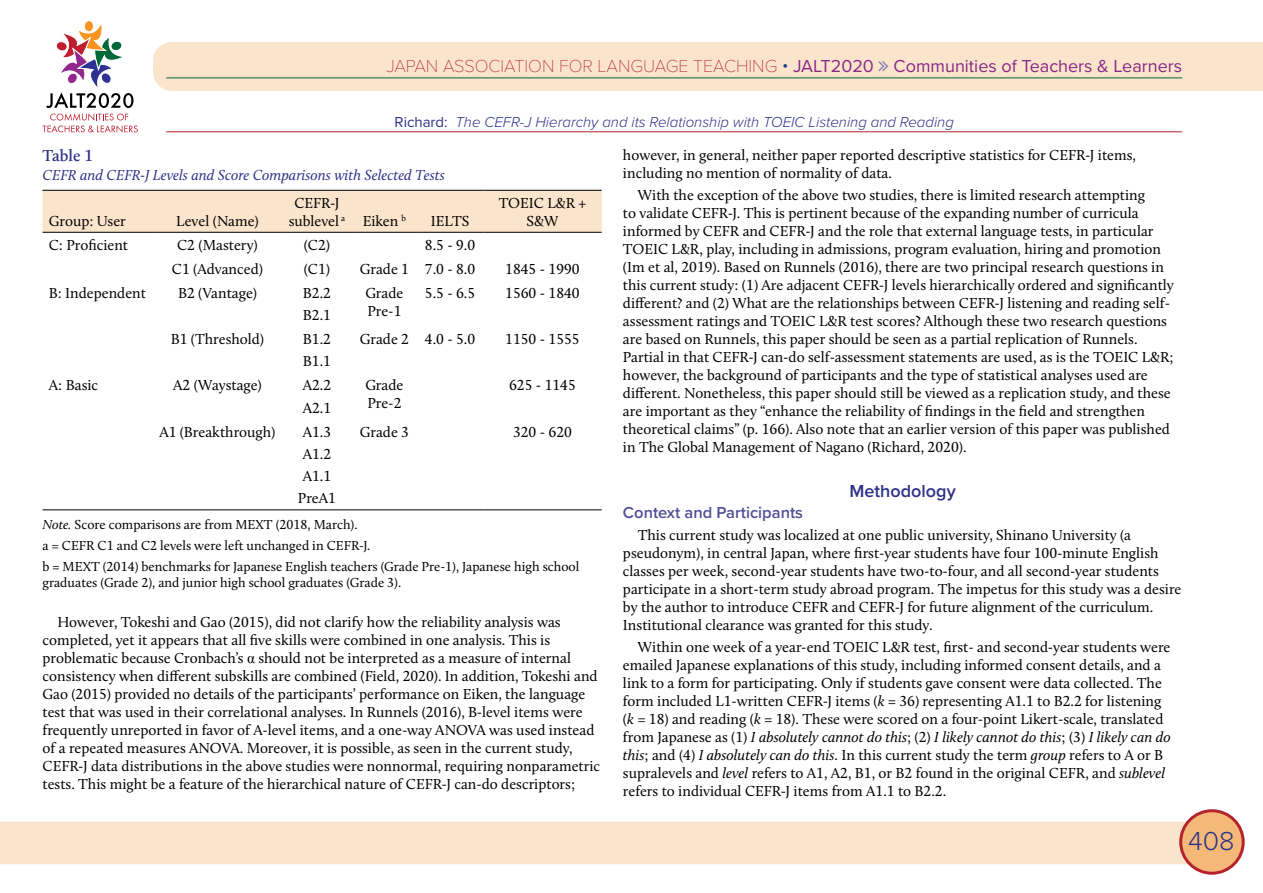
<style>
.page{position:relative;width:1263px;height:893px;background:#fff}
.page>*{position:absolute;margin:0;border:0;box-sizing:border-box;transform-origin:0 0}
.t1{font:300 27px "Proxima Nova";color:#2d3287}
.t2{font:18px "Proxima Nova";color:#892986}
.t3{font:600 18px "Proxima Nova";color:#2d3287}
.t4{font:600 16.5px "Proxima Nova";color:#515097}
.t5{font:600 16.5px "Calluna";letter-spacing:-.005em;color:#2d3287}
.t6{font:15px/18px "Calluna";color:#000}
.t7{font:italic 300 15px "Proxima Nova";color:#2d3287}
.t8{font:italic 15px "Calluna";color:#2d3287}
.t9{font:13.5px/20.7px "Calluna";color:#000}
.s1{font-family:"Proxima Nova T";font-weight:100;color:#b5232d}
.s2{font-weight:300;color:#24408f}
.s3{font-weight:400;font-style:normal}
.s4{font-style:italic}
.s5{font-family:"Times New Roman"}
</style>
<div class="page">
<div style="left:0;top:822px;width:1190px;height:42px;background:#fbe4cc"></div>
<div style="left:1181px;top:811px;width:62px;height:62px;background:#f4b979;border-radius:50%"></div>
<div style="left:1179px;top:809px;width:66px;height:66px;border:3px solid #b5232d;border-radius:50%"></div>
<div style="left:153px;top:42px;width:1110px;height:49px;background:#fbe4cc"></div>
<hr style="left:166px;top:78px;width:1016px;height:1px;background:#026537">
<hr style="left:166px;top:132px;width:1016px;height:1px;background:#b5232d">
<div style="left:84px;top:20px;width:10px;height:12px;border:1px solid #fff;border-radius:50%"></div>
<svg style="left:43px;top:22px;width:95px;height:111px"></svg>
<div style="left:43px;top:191px;width:559px;height:41px;background:#fbe4cc"></div>
<hr style="left:43px;top:190px;width:110px;height:1px;background:#000">
<hr style="left:153px;top:190px;width:129px;height:1px;background:#000">
<hr style="left:282px;top:190px;width:70px;height:1px;background:#000">
<hr style="left:352px;top:190px;width:65px;height:1px;background:#000">
<hr style="left:417px;top:190px;width:66px;height:1px;background:#000">
<hr style="left:483px;top:190px;width:119px;height:1px;background:#000">
<hr style="left:43px;top:232px;width:110px;height:1px;background:#000">
<hr style="left:153px;top:232px;width:129px;height:1px;background:#000">
<hr style="left:282px;top:232px;width:70px;height:1px;background:#000">
<hr style="left:352px;top:232px;width:65px;height:1px;background:#000">
<hr style="left:417px;top:232px;width:66px;height:1px;background:#000">
<hr style="left:483px;top:232px;width:119px;height:1px;background:#000">
<hr style="left:153px;top:510px;width:129px;height:1px;background:#000">
<hr style="left:282px;top:510px;width:70px;height:1px;background:#000">
<hr style="left:352px;top:510px;width:65px;height:1px;background:#000">
<hr style="left:417px;top:510px;width:66px;height:1px;background:#000">
<hr style="left:483px;top:510px;width:119px;height:1px;background:#000">
<hr style="left:43px;top:510px;width:110px;height:1px;background:#000">
<svg style="left:879px;top:61px;width:9px;height:10px"></svg>
<p class="t2" style="left:386px;top:52px;width:797px"><span class="s1">JAPAN ASSOCIATION FOR LANGUAGE TEACHING</span> <span class="s2">•</span> JALT2020 Communities of Teachers &amp; Learners</p>
<p class="t7" style="left:395px;top:111px;width:561px"><span class="s3">Richard:</span> The CEFR-J Hierarchy and its Relationship with TOEIC Listening and Reading</p>
<p class="t5" style="left:43px;top:146px;width:52px">Table 1</p>
<p class="t8" style="left:43px;top:166px;width:404px">CEFR and CEFR-J Levels and Score Comparisons with Selected Tests</p>
<p class="t6" style="left:49px;top:212px;width:79px">Group: User</p>
<p class="t6" style="left:176px;top:212px;width:84px">Level (Name)</p>
<p class="t6" style="left:289px;top:194px;width:119px;text-indent:6px">CEFR-J<br>sublevel <sup>a</sup> Eiken <sup>b</sup></p>
<p class="t6" style="left:431px;top:212px;width:40px">IELTS</p>
<p class="t6" style="left:499px;top:194px;width:89px;text-align:center">TOEIC L&amp;R +<br>S&amp;W</p>
<p class="t6" style="left:49px;top:236px;width:81px">C: Proficient</p>
<p class="t6" style="left:177px;top:236px;width:82px">C2 (Mastery)</p>
<p class="t6" style="left:304px;top:236px;width:28px">(C2)</p>
<p class="t6" style="left:425px;top:236px;width:52px">8.5 - 9.0</p>
<p class="t6" style="left:172px;top:260px;width:93px">C1 (Advanced)</p>
<p class="t6" style="left:304px;top:260px;width:173px">(C1) Grade 1 7.0 - 8.0</p>
<p class="t6" style="left:505px;top:260px;width:76px">1845 - 1990</p>
<p class="t6" style="left:49px;top:284px;width:99px">B: Independent</p>
<p class="t6" style="left:178px;top:284px;width:80px">B2 (Vantage)</p>
<p class="t6" style="left:303px;top:282px;width:30px;line-height:22.2px">B2.2<br>B2.1</p>
<p class="t6" style="left:365px;top:284px;width:40px">Grade<br>Pre-1</p>
<p class="t6" style="left:425px;top:284px;width:52px">5.5 - 6.5</p>
<p class="t6" style="left:505px;top:284px;width:76px">1560 - 1840</p>
<p class="t6" style="left:171px;top:330px;width:95px">B1 (Threshold)</p>
<p class="t6" style="left:303px;top:328px;width:30px;line-height:22.2px">B1.2<br>B1.1</p>
<p class="t6" style="left:360px;top:330px;width:117px">Grade 2 4.0 - 5.0</p>
<p class="t6" style="left:505px;top:330px;width:76px">1150 - 1555</p>
<p class="t6" style="left:49px;top:376px;width:51px">A: Basic</p>
<p class="t6" style="left:173px;top:376px;width:90px">A2 (Waystage)</p>
<p class="t6" style="left:303px;top:374px;width:30px;line-height:22.2px">A2.2<br>A2.1</p>
<p class="t6" style="left:365px;top:376px;width:40px">Grade<br>Pre-2</p>
<p class="t6" style="left:509px;top:376px;width:68px">625 - 1145</p>
<p class="t6" style="left:159px;top:423px;width:118px">A1 (Breakthrough)</p>
<p class="t6" style="left:298px;top:420px;width:40px;line-height:22.2px;text-align:center">A1.3<br>A1.2<br>A1.1<br>PreA1</p>
<p class="t6" style="left:360px;top:422px;width:51px">Grade 3</p>
<p class="t6" style="left:513px;top:422px;width:60px">320 - 620</p>
<p class="t9" style="left:43px;top:514px;width:538px"><span class="s4">Note.</span> Score comparisons are from MEXT (2018, March).<br>a = CEFR C1 and C2 levels were left unchanged in CEFR-J.<br>b = MEXT (2014) benchmarks for Japanese English teachers (Grade Pre-1), Japanese high school</p>
<p class="t9" style="left:43px;top:572px;width:360px">graduates (Grade 2), and junior high school graduates (Grade 3).</p>
<p class="t6" style="left:43px;top:613px;width:559px;text-indent:15px">However, Tokeshi and Gao (2015), did not clarify how the reliability analysis was completed, yet it appears that all five skills were combined in one analysis. This is problematic because Cronbach’s <span class="s5">α</span> should not be interpreted as a measure of internal consistency when different subskills are combined (Field, 2020). In addition, Tokeshi and Gao (2015) provided no details of the participants’ performance on Eiken, the language test that was used in their correlational analyses. In Runnels (2016), B-level items were frequently unreported in favor of A-level items, and a one-way ANOVA was used instead of a repeated measures ANOVA. Moreover, it is possible, as seen in the current study, CEFR-J data distributions in the above studies were nonnormal, requiring nonparametric tests. This might be a feature of the hierarchical nature of CEFR-J can-do descriptors;</p>
<p class="t6" style="left:623px;top:146px;width:514px">however, in general, neither paper reported descriptive statistics for CEFR-J items, including no mention of normality of data.</p>
<p class="t6" style="left:623px;top:186px;width:552px;text-indent:15px">With the exception of the above two studies, there is limited research attempting<br>to validate CEFR-J. This is pertinent because of the expanding number of curricula informed by CEFR and CEFR-J and the role that external language tests, in particular TOEIC L&amp;R, play, including in admissions, program evaluation, hiring and promotion (Im et al, 2019). Based on Runnels (2016), there are two principal research questions in this current study: (1) Are adjacent CEFR-J levels hierarchically ordered and significantly different? and (2) What are the relationships between CEFR-J listening and reading self&shy;assessment ratings and TOEIC L&amp;R test scores? Although these two research questions are based on Runnels, this paper should be seen as a partial replication of Runnels.<br>Partial in that CEFR-J can-do self-assessment statements are used, as is the TOEIC L&amp;R; however, the background of participants and the type of statistical analyses used are different. Nonetheless, this paper should still be viewed as a replication study, and these are important as they “enhance the reliability of findings in the field and strengthen theoretical claims” (p. 166). Also note that an earlier version of this paper was published in The Global Management of Nagano (Richard, 2020).</p>
<p class="t3" style="left:849px;top:477px;width:108px">Methodology</p>
<p class="t4" style="left:623px;top:500px;width:182px">Context and Participants</p>
<p class="t6" style="left:623px;top:526px;width:560px;text-indent:15px">This current study was localized at one public university, Shinano University (a pseudonym), in central Japan, where first-year students have four 100-minute English classes per week, second-year students have two-to-four, and all second-year students participate in a short-term study abroad program. The impetus for this study was a desire by the author to introduce CEFR and CEFR-J for future alignment of the curriculum.<br>Institutional clearance was granted for this study.</p>
<p class="t6" style="left:623px;top:638px;width:549px;text-indent:15px">Within one week of a year-end TOEIC L&amp;R test, first- and second-year students were emailed Japanese explanations of this study, including informed consent details, and a link to a form for participating. Only if students gave consent were data collected. The form included L1-written CEFR-J items (<span class="s4">k</span> = 36) representing A1.1 to B2.2 for listening (<span class="s4">k</span> = 18) and reading (<span class="s4">k</span> = 18). These were scored on a four-point Likert-scale, translated from Japanese as (1) <span class="s4">I absolutely cannot do this</span>; (2) <span class="s4">I likely cannot do this</span>; (3) <span class="s4">I likely can do this</span>; and (4) <span class="s4">I absolutely can do this</span>. In this current study the term <span class="s4">group</span> refers to A or B supralevels and <span class="s4">level</span> refers to A1, A2, B1, or B2 found in the original CEFR, and <span class="s4">sublevel </span>refers to individual CEFR-J items from A1.1 to B2.2.</p>
<h1 class="t1" style="left:1188px;top:820px;width:48px">408</h1>
</div>
